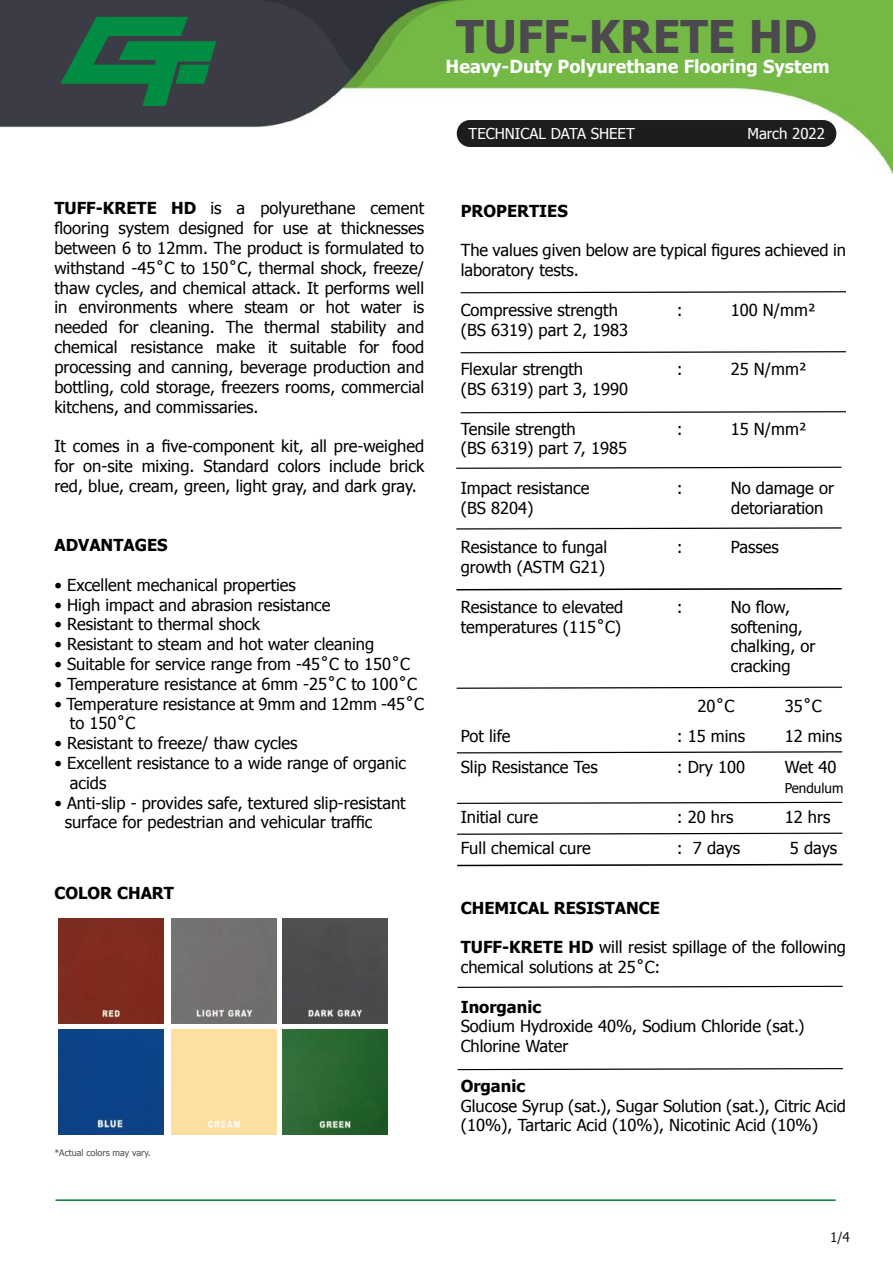
<style>
.page{position:relative;width:893px;height:1263px;background:#fff}
.page>*{position:absolute;margin:0;border:0;box-sizing:border-box;transform-origin:0 0}
.t1{font:700 45px "Tahoma";color:#4c4a4f}
.t2{font:700 18px "Tahoma";color:#fff}
.t3{font:16.5px/19.8px "Tahoma";color:#000}
.t4{font:700 16.5px "Tahoma";color:#000}
.t5{font:15px "Tahoma";color:#fff}
.t6{font:13.5px "Tahoma";color:#000}
.t7{font:13.5px "Tahoma";color:#1d1d1b}
.t8{font:9px "Tahoma";color:#4b4b4d}
.s1{font-weight:700}
</style>
<div class="page">
<img style="left:0;top:1px;width:892px;height:173px">
<div style="left:171px;top:918px;width:105px;height:105px;background:#72706f"></div>
<div style="left:171px;top:1030px;width:105px;height:105px;background:#fddfa0"></div>
<img style="left:282px;top:1030px;width:105px;height:105px">
<div style="left:282px;top:918px;width:105px;height:105px;background:#4b4b4c"></div>
<svg style="left:460px;top:291px;width:386px;height:3px"></svg>
<svg style="left:460px;top:351px;width:386px;height:3px"></svg>
<svg style="left:460px;top:411px;width:386px;height:3px"></svg>
<svg style="left:456px;top:466px;width:386px;height:3px"></svg>
<svg style="left:456px;top:527px;width:386px;height:3px"></svg>
<svg style="left:456px;top:588px;width:386px;height:3px"></svg>
<svg style="left:456px;top:686px;width:387px;height:3px"></svg>
<svg style="left:457px;top:985px;width:386px;height:3px"></svg>
<svg style="left:457px;top:1068px;width:386px;height:3px"></svg>
<svg style="left:456px;top:751px;width:387px;height:3px"></svg>
<svg style="left:457px;top:801px;width:386px;height:3px"></svg>
<svg style="left:457px;top:832px;width:386px;height:3px"></svg>
<svg style="left:457px;top:863px;width:386px;height:4px"></svg>
<hr style="left:56px;top:1199px;width:780px;height:2px;background:#068036">
<div style="left:457px;top:120px;width:379px;height:27px;background:#1d1d1b;border-radius:13px"></div>
<svg style="left:60px;top:17px;width:156px;height:89px;background:#1b6643"></svg>
<div style="left:59px;top:918px;width:105px;height:105px;background:#7f2b1d"></div>
<div style="left:59px;top:1030px;width:105px;height:105px;background:#0d4288"></div>
<h1 class="t1" style="left:456px;top:5px;width:362px">TUFF-KRETE HD</h1>
<p class="t2" style="left:446px;top:54px;width:385px">Heavy-Duty Polyurethane Flooring System</p>
<p class="t5" style="left:469px;top:124px;width:168px">TECHNICAL DATA SHEET</p>
<p class="t5" style="left:747px;top:124px;width:79px">March 2022</p>
<p class="t3" style="left:54px;top:198px;width:371px;text-align:justify"><span class="s1">TUFF-KRETE HD</span> is a polyurethane cement flooring system designed for use at thicknesses between 6 to 12mm. The product is formulated to withstand -45˚C to 150˚C, thermal shock, freeze/ thaw cycles, and chemical attack. It performs well in environments where steam or hot water is needed for cleaning. The thermal stability and chemical resistance make it suitable for food processing and canning, beverage production and bottling, cold storage, freezers rooms, commercial kitchens, and commissaries.</p>
<p class="t3" style="left:54px;top:435px;width:371px;text-align:justify">It comes in a five-component kit, all pre-weighed for on-site mixing. Standard colors include brick red, blue, cream, green, light gray, and dark gray.</p>
<p class="t4" style="left:54px;top:533px;width:115px">ADVANTAGES</p>
<p class="t3" style="left:54px;top:574px;width:243px">• Excellent mechanical properties</p>
<p class="t3" style="left:54px;top:594px;width:278px">• High impact and abrasion resistance</p>
<p class="t3" style="left:54px;top:614px;width:207px">• Resistant to thermal shock</p>
<p class="t3" style="left:54px;top:633px;width:321px">• Resistant to steam and hot water cleaning</p>
<p class="t3" style="left:54px;top:653px;width:357px">• Suitable for service range from -45˚C to 150˚C</p>
<p class="t3" style="left:54px;top:673px;width:364px">• Temperature resistance at 6mm -25˚C to 100˚C</p>
<p class="t3" style="left:70px;top:693px;width:356px;text-indent:-15px">• Temperature resistance at 9mm and 12mm -45˚C to 150˚C</p>
<p class="t3" style="left:54px;top:732px;width:245px">• Resistant to freeze/ thaw cycles</p>
<p class="t3" style="left:70px;top:752px;width:338px;text-indent:-15px">• Excellent resistance to a wide range of organic acids</p>
<p class="t3" style="left:65px;top:792px;width:343px;text-indent:-10px">• Anti-slip - provides safe, textured slip-resistant surface for pedestrian and vehicular traffic</p>
<p class="t4" style="left:54px;top:881px;width:121px">COLOR CHART</p>
<p class="t8" style="left:54px;top:1147px;width:98px">*Actual colors may vary.</p>
<p class="t4" style="left:461px;top:199px;width:109px">PROPERTIES</p>
<p class="t3" style="left:461px;top:240px;width:387px">The values given below are typical figures achieved in laboratory tests.</p>
<p class="t3" style="left:461px;top:299px;width:159px">Compressive strength</p>
<p class="t3" style="left:677px;top:299px;width:7px">:</p>
<p class="t3" style="left:731px;top:299px;width:87px">100 N/mm²</p>
<p class="t3" style="left:461px;top:319px;width:169px">(BS 6319) part 2, 1983</p>
<p class="t3" style="left:461px;top:359px;width:124px">Flexular strength</p>
<p class="t3" style="left:677px;top:359px;width:7px">:</p>
<p class="t3" style="left:731px;top:359px;width:78px">25 N/mm²</p>
<p class="t3" style="left:461px;top:378px;width:169px">(BS 6319) part 3, 1990</p>
<p class="t3" style="left:461px;top:418px;width:117px">Tensile strength</p>
<p class="t3" style="left:677px;top:418px;width:7px">:</p>
<p class="t3" style="left:731px;top:418px;width:78px">15 N/mm²</p>
<p class="t3" style="left:461px;top:438px;width:168px">(BS 6319) part 7, 1985</p>
<p class="t3" style="left:461px;top:477px;width:130px">Impact resistance</p>
<p class="t3" style="left:677px;top:477px;width:7px">:</p>
<p class="t3" style="left:731px;top:477px;width:105px">No damage or</p>
<p class="t3" style="left:461px;top:497px;width:74px">(BS 8204)</p>
<p class="t3" style="left:731px;top:497px;width:94px">detoriaration</p>
<p class="t3" style="left:461px;top:537px;width:148px">Resistance to fungal</p>
<p class="t3" style="left:677px;top:537px;width:7px">:</p>
<p class="t3" style="left:731px;top:537px;width:50px">Passes</p>
<p class="t3" style="left:461px;top:557px;width:146px">growth (ASTM G21)</p>
<p class="t3" style="left:461px;top:596px;width:164px">Resistance to elevated</p>
<p class="t3" style="left:677px;top:596px;width:7px">:</p>
<p class="t3" style="left:731px;top:596px;width:61px">No flow,</p>
<p class="t3" style="left:461px;top:616px;width:162px">temperatures (115˚C)</p>
<p class="t3" style="left:731px;top:616px;width:86px">softening, chalking, or cracking</p>
<p class="t3" style="left:697px;top:695px;width:38px">20˚C</p>
<p class="t3" style="left:785px;top:695px;width:38px">35˚C</p>
<p class="t3" style="left:461px;top:726px;width:51px">Pot life</p>
<p class="t3" style="left:677px;top:726px;width:70px">: 15 mins</p>
<p class="t3" style="left:785px;top:726px;width:59px">12 mins</p>
<p class="t3" style="left:461px;top:756px;width:138px">Slip Resistance Tes</p>
<p class="t3" style="left:677px;top:756px;width:70px">: Dry 100</p>
<p class="t3" style="left:785px;top:756px;width:53px">Wet 40</p>
<p class="t6" style="left:785px;top:779px;width:60px">Pendulum</p>
<p class="t3" style="left:461px;top:807px;width:79px">Initial cure</p>
<p class="t3" style="left:677px;top:807px;width:58px">: 20 hrs</p>
<p class="t3" style="left:785px;top:807px;width:47px">12 hrs</p>
<p class="t3" style="left:461px;top:837px;width:132px">Full chemical cure</p>
<p class="t3" style="left:677px;top:837px;width:65px">: 7 days</p>
<p class="t3" style="left:790px;top:837px;width:49px">5 days</p>
<p class="t4" style="left:461px;top:896px;width:201px">CHEMICAL RESISTANCE</p>
<p class="t3" style="left:461px;top:936px;width:387px"><span class="s1">TUFF-KRETE HD</span> will resist spillage of the following chemical solutions at 25˚C:</p>
<p class="t4" style="left:461px;top:995px;width:82px">Inorganic</p>
<p class="t3" style="left:461px;top:1016px;width:345px">Sodium Hydroxide 40%, Sodium Chloride (sat.)<br>Chlorine Water</p>
<p class="t4" style="left:461px;top:1074px;width:66px">Organic</p>
<p class="t3" style="left:461px;top:1095px;width:387px">Glucose Syrup (sat.), Sugar Solution (sat.), Citric Acid (10%), Tartaric Acid (10%), Nicotinic Acid (10%)</p>
<p class="t7" style="left:830px;top:1228px;width:21px">1/4</p>
</div>
